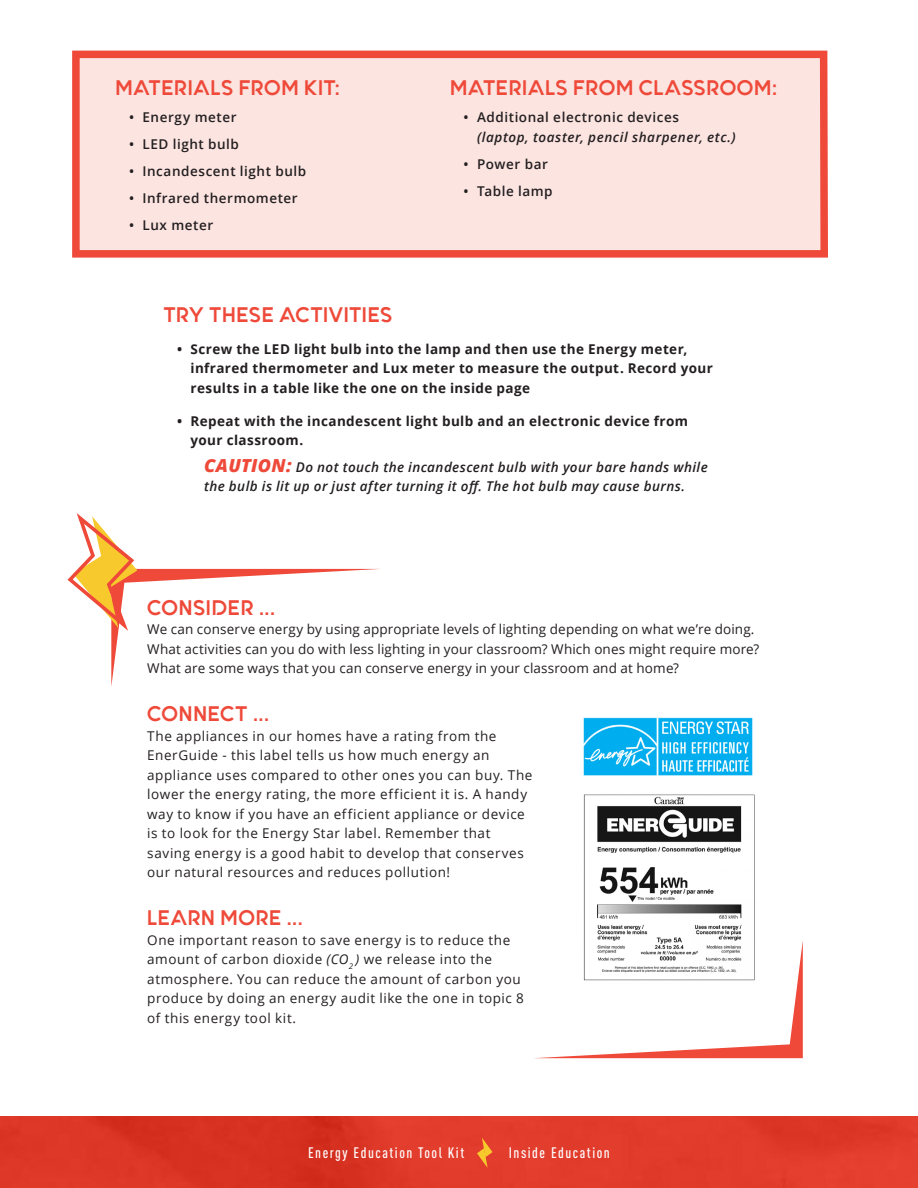
<style>
.page{position:relative;width:918px;height:1188px;background:#fff}
.page>*{position:absolute;margin:0;border:0;box-sizing:border-box;transform-origin:0 0}
.t1{font:700 21px "Quantify";letter-spacing:.02em;color:#ee4939}
.t2{font:500 condensed 15px "DIN Pro";letter-spacing:.1em;color:#fff}
.t3{font:13.5px/19.5px "Open Sans";letter-spacing:.04em;color:#231f20}
.t4{font:700 13.5px/19.5px "Open Sans";letter-spacing:.03em;color:#231f20}
.t5{font:13.5px/19.5px "Open Sans";letter-spacing:.01em;color:#231f20}
.t6{font:italic 600 13.5px/19.5px "Open Sans";letter-spacing:.035em;color:#231f20}
.t7{font:600 13.5px "Open Sans";letter-spacing:.04em;color:#231f20}
.s1{font-style:normal}
.s2{font-weight:800;font-size:18px;color:#ee4939}
.s3{font-style:italic}
</style>
<div class="page">
<img style="left:0;top:1116px;width:918px;height:72px">
<svg style="left:477px;top:1138px;width:16px;height:30px"></svg>
<svg style="left:72px;top:50px;width:756px;height:208px;background:#fad6d2"></svg>
<svg style="left:67px;top:513px;width:313px;height:173px"></svg>
<img style="left:583px;top:794px;width:172px;height:146px">
<svg style="left:538px;top:940px;width:265px;height:118px"></svg>
<img style="left:583px;top:717px;width:170px;height:59px">
<p class="t1" style="left:116px;top:77px;width:226px">MATERIALS FROM KIT:</p>
<p class="t7" style="left:129px;top:108px;width:109px">• Energy meter</p>
<p class="t7" style="left:129px;top:135px;width:111px">• LED light bulb</p>
<p class="t7" style="left:129px;top:162px;width:179px">• Incandescent light bulb</p>
<p class="t7" style="left:129px;top:189px;width:170px">• Infrared thermometer</p>
<p class="t7" style="left:129px;top:216px;width:86px">• Lux meter</p>
<p class="t1" style="left:450px;top:77px;width:329px">MATERIALS FROM CLASSROOM:</p>
<p class="t6" style="left:477px;top:107px;width:260px;text-indent:-14px"><span class="s1">• Additional electronic devices<br></span>(laptop, toaster, pencil sharpener, etc.)</p>
<p class="t7" style="left:464px;top:154px;width:86px">• Power bar</p>
<p class="t7" style="left:464px;top:181px;width:91px">• Table lamp</p>
<p class="t1" style="left:164px;top:305px;width:230px">TRY THESE ACTIVITIES</p>
<p class="t4" style="left:191px;top:339px;width:524px;text-indent:-14px">• Screw the LED light bulb into the lamp and then use the Energy meter, infrared thermometer and Lux meter to measure the output. Record your results in a table like the one on the inside page</p>
<p class="t4" style="left:191px;top:411px;width:499px;text-indent:-14px">• Repeat with the incandescent light bulb and an electronic device from your classroom.</p>
<p class="t6" style="left:204px;top:457px;width:505px"><span class="s2">CAUTION:</span> Do not touch the incandescent bulb with your bare hands while the bulb is lit up or just after turning it off. The hot bulb may cause burns.</p>
<p class="t1" style="left:147px;top:597px;width:152px">CONSIDER ... …</p>
<p class="t5" style="left:147px;top:619px;width:614px">We can conserve energy by using appropriate levels of lighting depending on what we’re doing.<br>What activities can you do with less lighting in your classroom? Which ones might require more?<br>What are some ways that you can conserve energy in your classroom and at home?</p>
<p class="t1" style="left:147px;top:703px;width:123px">CONNECT ...</p>
<p class="t3" style="left:147px;top:726px;width:387px">The appliances in our homes have a rating from the EnerGuide - this label tells us how much energy an appliance uses compared to other ones you can buy. The lower the energy rating, the more efficient it is. A handy way to know if you have an efficient appliance or device is to look for the Energy Star label. Remember that saving energy is a good habit to develop that conserves our natural resources and reduces pollution!</p>
<p class="t1" style="left:147px;top:907px;width:157px">LEARN MORE ...</p>
<p class="t3" style="left:147px;top:930px;width:378px">One important reason to save energy is to reduce the amount of carbon dioxide <span class="s3">(CO</span><sub>2</sub> <span class="s3">)</span> we release into the atmosphere. You can reduce the amount of carbon you produce by doing an energy audit like the one in topic 8 of this energy tool kit.</p>
<p class="t2" style="left:308px;top:1142px;width:158px">Energy Education Tool Kit</p>
<p class="t2" style="left:509px;top:1142px;width:103px">Inside Education</p>
</div>
